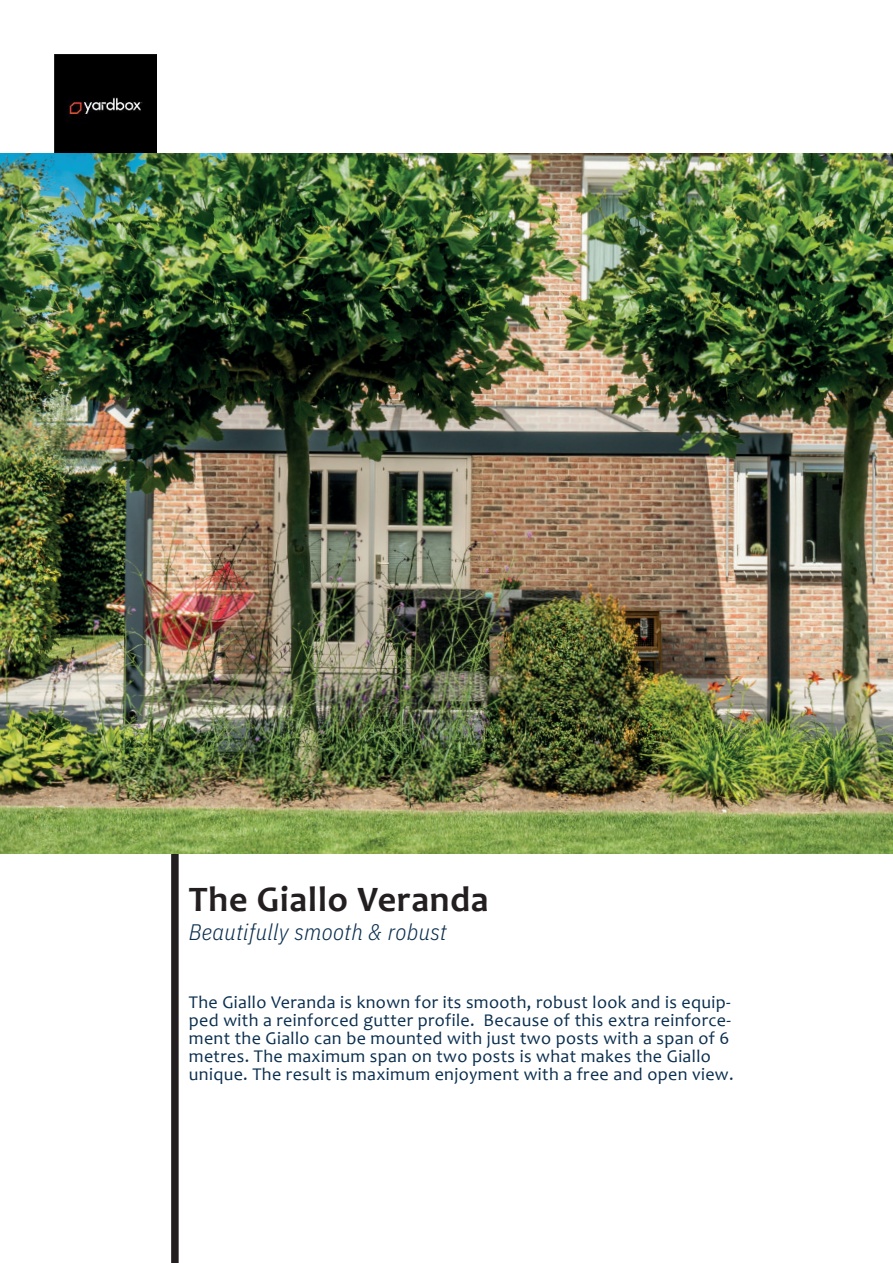
<style>
.page{position:relative;width:893px;height:1263px;background:#fff}
.page>*{position:absolute;margin:0;border:0;box-sizing:border-box;transform-origin:0 0}
.t1{font:700 36px "Candara";letter-spacing:.02em;color:#231f20}
.t2{font:italic 300 22.5px "IBM Plex Sans Cond";letter-spacing:.02em;color:#0a2e4e}
.t3{font:18px/18px "Candara";letter-spacing:.02em;color:#0a2e4e}
</style>
<div class="page">
<img style="left:54px;top:54px;width:102px;height:99px">
<div style="left:171px;top:850px;width:8px;height:413px;background:#231f20"></div>
<img style="left:0;top:153px;width:893px;height:701px">
<hr style="left:892px;top:153px;width:1px;height:326px;background:#a8a9ad">
<p class="t1" style="left:189px;top:876px;width:301px">The Giallo Veranda</p>
<p class="t2" style="left:189px;top:915px;width:259px">Beautifully smooth &amp; robust</p>
<p class="t3" style="left:189px;top:993px;width:546px">The Giallo Veranda is known for its smooth, robust look and is equip&shy;ped with a reinforced gutter profile. Because of this extra reinforce&shy;ment the Giallo can be mounted with just two posts with a span of 6 metres. The maximum span on two posts is what makes the Giallo unique. The result is maximum enjoyment with a free and open view.</p>
</div>
